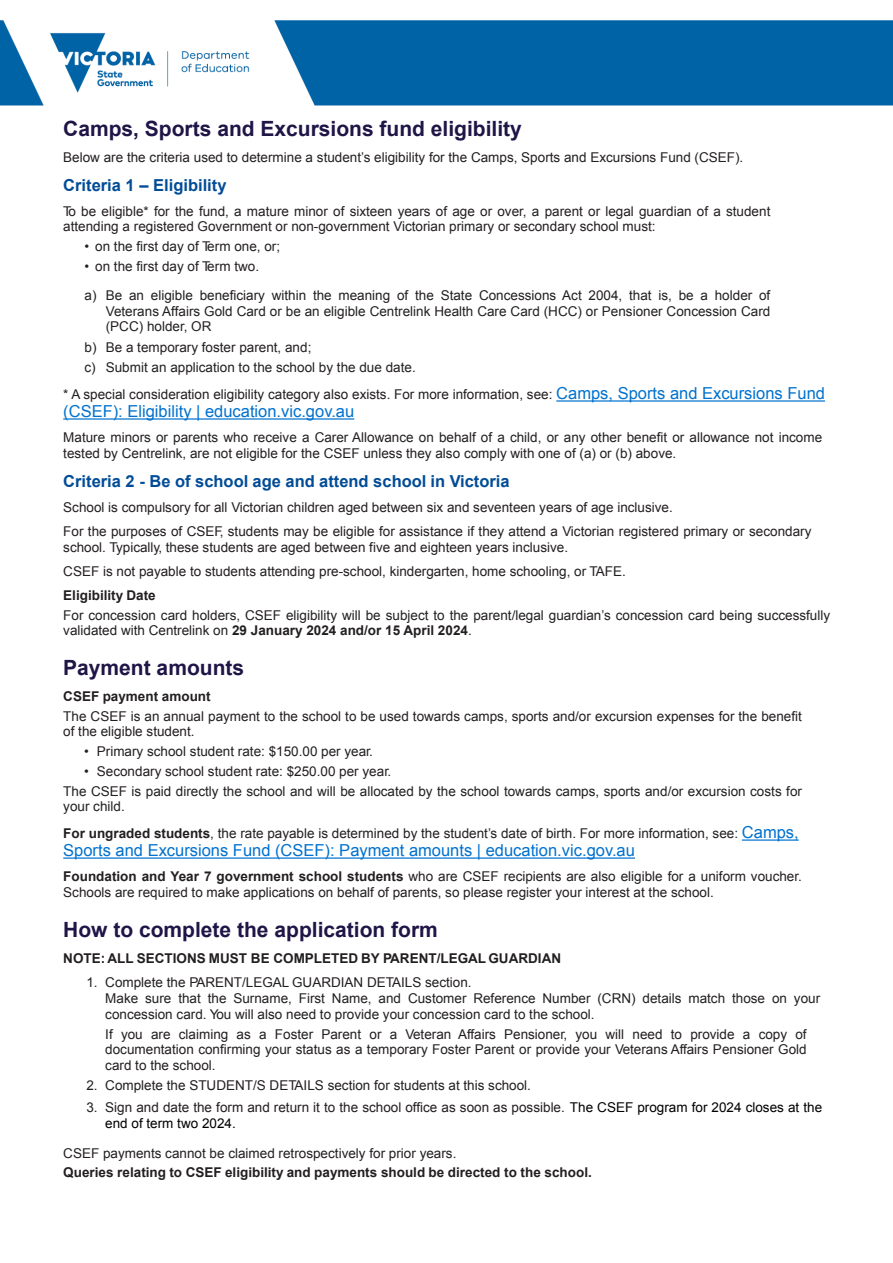
<style>
.page{position:relative;width:893px;height:1263px;background:#fff}
.page>*{position:absolute;margin:0;border:0;box-sizing:border-box;transform-origin:0 0}
.t1{font:700 21px "Arial";color:#201547}
.t2{font:16.5px "Arial";color:#0071ce}
.t3{font:700 16.5px "Arial";color:#004c96}
.t4{font:13.5px/15.6px "Arial";color:#231f20}
.t5{font:700 13.5px/18.6px "Arial";color:#231f20}
.s1{font-size:16.5px;color:#0071ce}
.s2{font-weight:700}
.s3{color:#000}
.s4{font-weight:400}
</style>
<div class="page">
<img style="left:0;top:20px;width:893px;height:821px">
<hr style="left:556px;top:400px;width:269px;height:2px;background:#0071ce">
<hr style="left:63px;top:418px;width:291px;height:2px;background:#0071ce">
<hr style="left:742px;top:839px;width:57px;height:2px;background:#0071ce">
<hr style="left:63px;top:857px;width:572px;height:2px;background:#0071ce">
<p class="t1" style="left:63px;top:115px;width:460px">Camps, Sports and Excursions fund eligibility</p>
<p class="t4" style="left:63px;top:149px;width:682px">Below are the criteria used to determine a student’s eligibility for the Camps, Sports and Excursions Fund (CSEF).</p>
<p class="t3" style="left:63px;top:174px;width:165px">Criteria 1 – Eligibility</p>
<p class="t4" style="left:63px;top:203px;width:709px">To be eligible* for the fund, a mature minor of sixteen years of age or over, a parent or legal guardian of a student attending a registered Government or non-government Victorian primary or secondary school must:</p>
<p class="t4" style="left:85px;top:239px;width:197px">• on the first day of Term one, or;</p>
<p class="t4" style="left:85px;top:252px;width:687px;line-height:29.1px">• on the first day of Term two.<br>a) Be an eligible beneficiary within the meaning of the State Concessions Act 2004, that is, be a holder of</p>
<p class="t4" style="left:106px;top:303px;width:666px">Veterans Affairs Gold Card or be an eligible Centrelink Health Care Card (HCC) or Pensioner Concession Card (PCC) holder, OR</p>
<p class="t4" style="left:85px;top:337px;width:333px;line-height:20.5px">b) Be a temporary foster parent, and;<br>c) Submit an application to the school by the due date.</p>
<p class="t4" style="left:63px;top:387px;width:763px">* A special consideration eligibility category also exists. For more information, see: <span class="s1">Camps, Sports and Excursions Fund</span></p>
<p class="t2" style="left:63px;top:401px;width:292px">(CSEF): Eligibility | education.vic.gov.au</p>
<p class="t4" style="left:63px;top:430px;width:760px">Mature minors or parents who receive a Carer Allowance on behalf of a child, or any other benefit or allowance not income tested by Centrelink, are not eligible for the CSEF unless they also comply with one of (a) or (b) above.</p>
<p class="t3" style="left:63px;top:470px;width:448px">Criteria 2 - Be of school age and attend school in Victoria</p>
<p class="t4" style="left:63px;top:495px;width:750px;line-height:24.2px">School is compulsory for all Victorian children aged between six and seventeen years of age inclusive.<br>For the purposes of CSEF, students may be eligible for assistance if they attend a Victorian registered primary or secondary</p>
<p class="t4" style="left:63px;top:535px;width:564px;line-height:24.2px">school. Typically, these students are aged between five and eighteen years inclusive.<br>CSEF is not payable to students attending pre-school, kindergarten, home schooling, or TAFE.<br><span class="s2">Eligibility Date</span></p>
<p class="t4" style="left:63px;top:608px;width:768px;line-height:15px">For concession card holders, CSEF eligibility will be subject to the parent/legal guardian’s concession card being successfully validated with Centrelink on <span class="s2">29 January 2024 and/or 15 April 2024</span>.</p>
<p class="t1" style="left:63px;top:654px;width:182px">Payment amounts</p>
<p class="t4" style="left:63px;top:686px;width:740px;line-height:19.8px"><span class="s2">CSEF payment amount<br></span>The CSEF is an annual payment to the school to be used towards camps, sports and/or excursion expenses for the benefit</p>
<p class="t4" style="left:63px;top:724px;width:133px">of the eligible student.</p>
<p class="t4" style="left:84px;top:744px;width:290px">• Primary school student rate: $150.00 per year.</p>
<p class="t4" style="left:63px;top:761px;width:740px;line-height:19.8px;text-indent:21px">• Secondary school student rate: $250.00 per year.<br>The CSEF is paid directly the school and will be allocated by the school towards camps, sports and/or excursion costs for</p>
<p class="t4" style="left:63px;top:793px;width:737px;line-height:26.8px">your child.<br><span class="s2">For ungraded students</span>, the rate payable is determined by the student’s date of birth. For more information, see: <span class="s1">Camps,</span></p>
<p class="t2" style="left:63px;top:840px;width:573px">Sports and Excursions Fund (CSEF): Payment amounts | education.vic.gov.au</p>
<p class="t4" style="left:63px;top:869px;width:740px"><span class="s2">Foundation and Year 7 government school students</span> who are CSEF recipients are also eligible for a uniform voucher.<br>Schools are required to make applications on behalf of parents, so please register your interest at the school.</p>
<p class="t1" style="left:63px;top:916px;width:376px">How to complete the application form</p>
<p class="t5" style="left:63px;top:950px;width:499px">NOTE: ALL SECTIONS MUST BE COMPLETED BY PARENT/LEGAL GUARDIAN</p>
<p class="t4" style="left:105px;top:975px;width:716px;text-indent:-19px">1. Complete the PARENT/LEGAL GUARDIAN DETAILS section.<br>Make sure that the Surname, First Name, and Customer Reference Number (CRN) details match those on your concession card. You will also need to provide your concession card to the school.</p>
<p class="t4" style="left:105px;top:1026px;width:703px;text-align:justify">If you are claiming as a Foster Parent or a Veteran Affairs Pensioner, you will need to provide a copy of documentation confirming your status as a temporary Foster Parent or provide your Veterans Affairs Pensioner Gold card to the school.</p>
<p class="t4" style="left:86px;top:1078px;width:446px">2. Complete the STUDENT/S DETAILS section for students at this school.</p>
<p class="t4" style="left:105px;top:1100px;width:718px;text-indent:-19px">3. Sign and date the form and return it to the school office as soon as possible. <span class="s3">The CSEF program for 2024 closes at the end of term two 2024.</span></p>
<p class="t5" style="left:63px;top:1144px;width:530px"><span class="s4">CSEF payments cannot be claimed retrospectively for prior years.<br></span>Queries relating to CSEF eligibility and payments should be directed to the school.</p>
</div>
